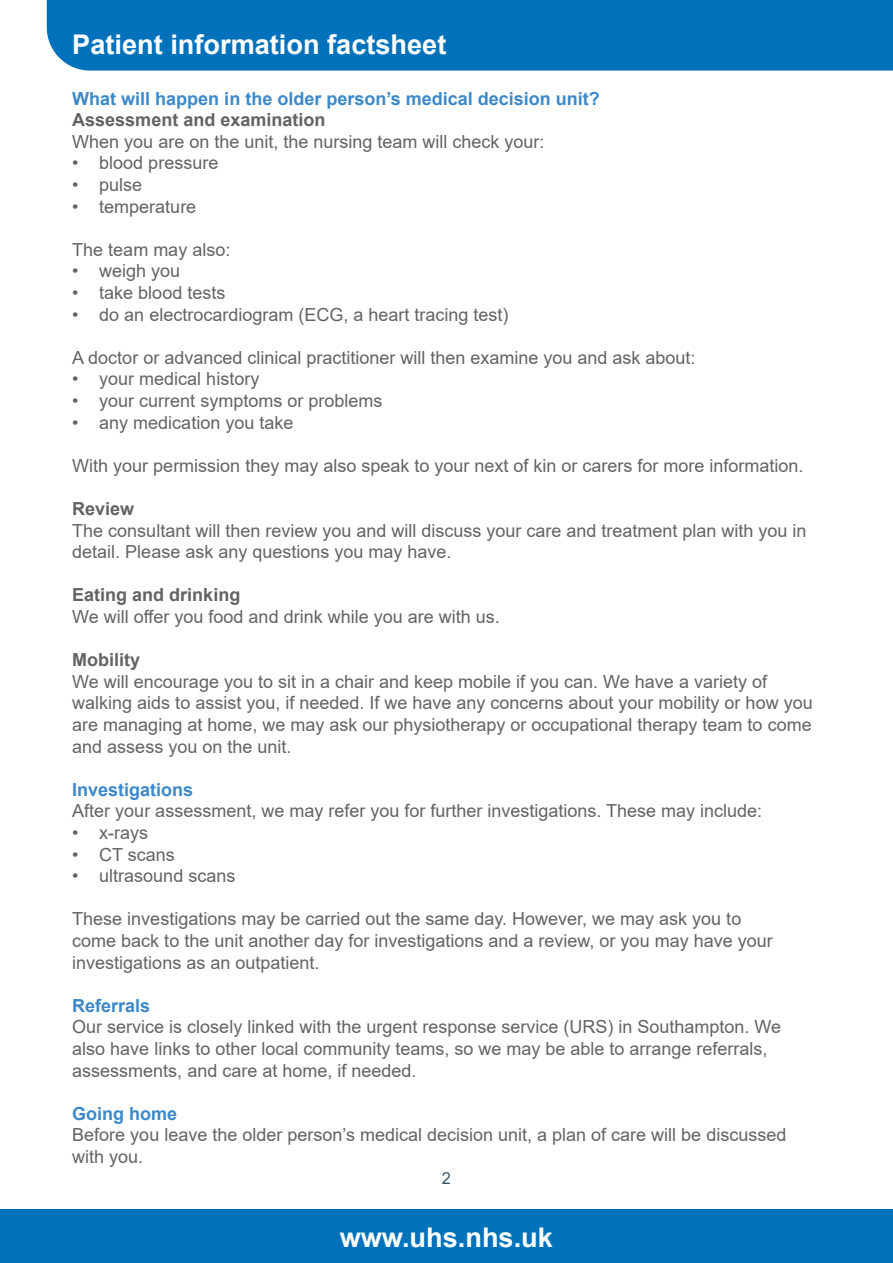
<style>
.page{position:relative;width:893px;height:1263px;background:#fff}
.page>*{position:absolute;margin:0;border:0;box-sizing:border-box;transform-origin:0 0}
.t1{font:700 27.15px "Arial";color:#fff}
.Paragraph{font:18px/21.6px "Arial";color:#636366}
.Subhead{font:700 18px "Arial";color:#3d88c8}
.Second_subhead{font:700 18px "Arial";color:#636366}
.Paragraph-2{font:700 18px "Arial";color:#636366}
.t2{font:16.5px "Arial";color:#3b5566}
</style>
<div class="page">
<div style="left:0;top:1209px;width:893px;height:54px;background:#0072bc"></div>
<div style="left:46px;top:0;width:847px;height:71px;background:#0072bc"></div>
<h1 class="t1" style="left:72px;top:25px;width:376px">Patient information factsheet</h1>
<p class="Subhead" style="left:72px;top:86px;width:529px">What will happen in the older person’s medical decision unit?</p>
<p class="Paragraph-2" style="left:72px;top:107px;width:255px">Assessment and examination</p>
<p class="Paragraph" style="left:72px;top:130px;width:474px">When you are on the unit, the nursing team will check your:</p>
<p class="Paragraph" style="left:72px;top:152px;width:148px">• blood pressure</p>
<p class="Paragraph" style="left:72px;top:174px;width:72px">• pulse</p>
<p class="Paragraph" style="left:72px;top:195px;width:126px">• temperature</p>
<p class="Paragraph" style="left:72px;top:238px;width:160px">The team may also:</p>
<p class="Paragraph" style="left:72px;top:260px;width:110px">• weigh you</p>
<p class="Paragraph" style="left:72px;top:282px;width:155px">• take blood tests</p>
<p class="Paragraph" style="left:72px;top:303px;width:438px">• do an electrocardiogram (ECG, a heart tracing test)</p>
<p class="Paragraph" style="left:72px;top:346px;width:625px">A doctor or advanced clinical practitioner will then examine you and ask about:</p>
<p class="Paragraph" style="left:72px;top:368px;width:189px">• your medical history</p>
<p class="Paragraph" style="left:72px;top:390px;width:312px">• your current symptoms or problems</p>
<p class="Paragraph" style="left:72px;top:411px;width:223px">• any medication you take</p>
<p class="Paragraph" style="left:72px;top:454px;width:733px">With your permission they may also speak to your next of kin or carers for more information.</p>
<p class="Second_subhead" style="left:72px;top:496px;width:64px">Review</p>
<p class="Paragraph" style="left:72px;top:519px;width:736px">The consultant will then review you and will discuss your care and treatment plan with you in detail. Please ask any questions you may have.</p>
<p class="Second_subhead" style="left:72px;top:582px;width:170px">Eating and drinking</p>
<p class="Paragraph" style="left:72px;top:606px;width:429px">We will offer you food and drink while you are with us.</p>
<p class="Second_subhead" style="left:72px;top:647px;width:70px">Mobility</p>
<p class="Paragraph" style="left:72px;top:670px;width:742px">We will encourage you to sit in a chair and keep mobile if you can. We have a variety of walking aids to assist you, if needed. If we have any concerns about your mobility or how you are managing at home, we may ask our physiotherapy or occupational therapy team to come and assess you on the unit.</p>
<p class="Subhead" style="left:72px;top:777px;width:123px">Investigations</p>
<p class="Paragraph" style="left:72px;top:800px;width:691px">After your assessment, we may refer you for further investigations. These may include:</p>
<p class="Paragraph" style="left:72px;top:822px;width:77px">• x-rays</p>
<p class="Paragraph" style="left:72px;top:843px;width:104px">• CT scans</p>
<p class="Paragraph" style="left:72px;top:865px;width:165px">• ultrasound scans</p>
<p class="Paragraph" style="left:72px;top:908px;width:702px">These investigations may be carried out the same day. However, we may ask you to come back to the unit another day for investigations and a review, or you may have your investigations as an outpatient.</p>
<p class="Subhead" style="left:72px;top:993px;width:80px">Referrals</p>
<p class="Paragraph" style="left:72px;top:1016px;width:710px">Our service is closely linked with the urgent response service (URS) in Southampton. We also have links to other local community teams, so we may be able to arrange referrals, assessments, and care at home, if needed.</p>
<p class="Subhead" style="left:72px;top:1101px;width:107px">Going home</p>
<p class="Paragraph" style="left:72px;top:1124px;width:716px">Before you leave the older person’s medical decision unit, a plan of care will be discussed with you.</p>
<p class="t2" style="left:442px;top:1166px;width:11px">2</p>
<h1 class="t1" style="left:340px;top:1218px;width:215px">www.uhs.nhs.uk</h1>
</div>
